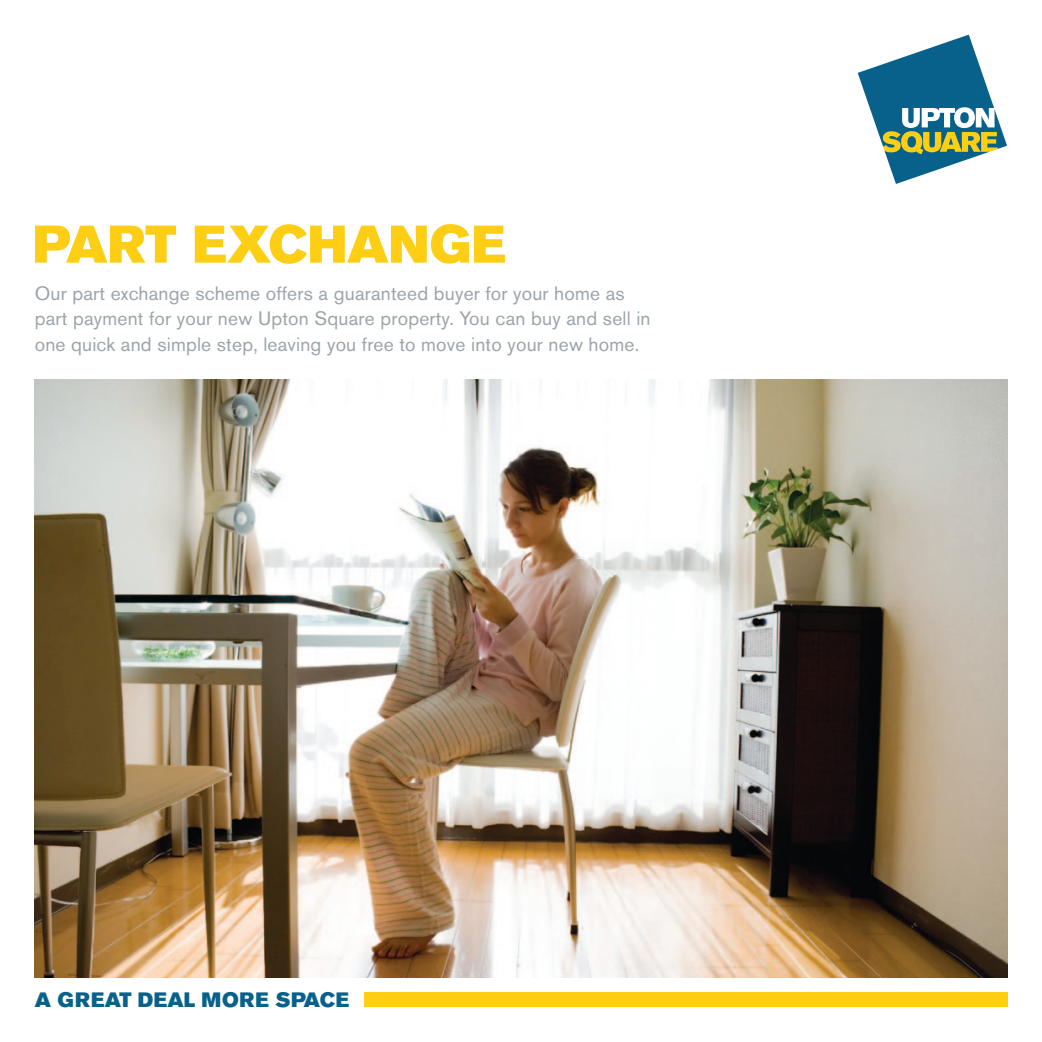
<style>
.page{position:relative;width:1042px;height:1042px;background:#fff}
.page>*{position:absolute;margin:0;border:0;box-sizing:border-box;transform-origin:0 0}
.t1{font:52.5px "Akzidenz Grotesk BE Super";color:#fece15}
.t2{font:20.65px "Akzidenz Grotesk BE Super";letter-spacing:.03em;color:#08618a}
.t3{font:19.25px/25.4px "Akzidenz Grotesk BE";letter-spacing:.01em;color:#9ba4ab}
</style>
<div class="page">
<img style="left:35px;top:379px;width:972px;height:598px">
<svg style="left:857px;top:35px;width:150px;height:149px"></svg>
<div style="left:364px;top:992px;width:643px;height:15px;background:#fece15"></div>
<p class="t1" style="left:33px;top:214px;width:474px">PART EXCHANGE</p>
<p class="t3" style="left:35px;top:280px;width:617px">Our part exchange scheme offers a guaranteed buyer for your home as part payment for your new Upton Square property. You can buy and sell in one quick and simple step, leaving you free to move into your new home.</p>
<p class="t2" style="left:35px;top:988px;width:316px">A GREAT DEAL MORE SPACE</p>
</div>
